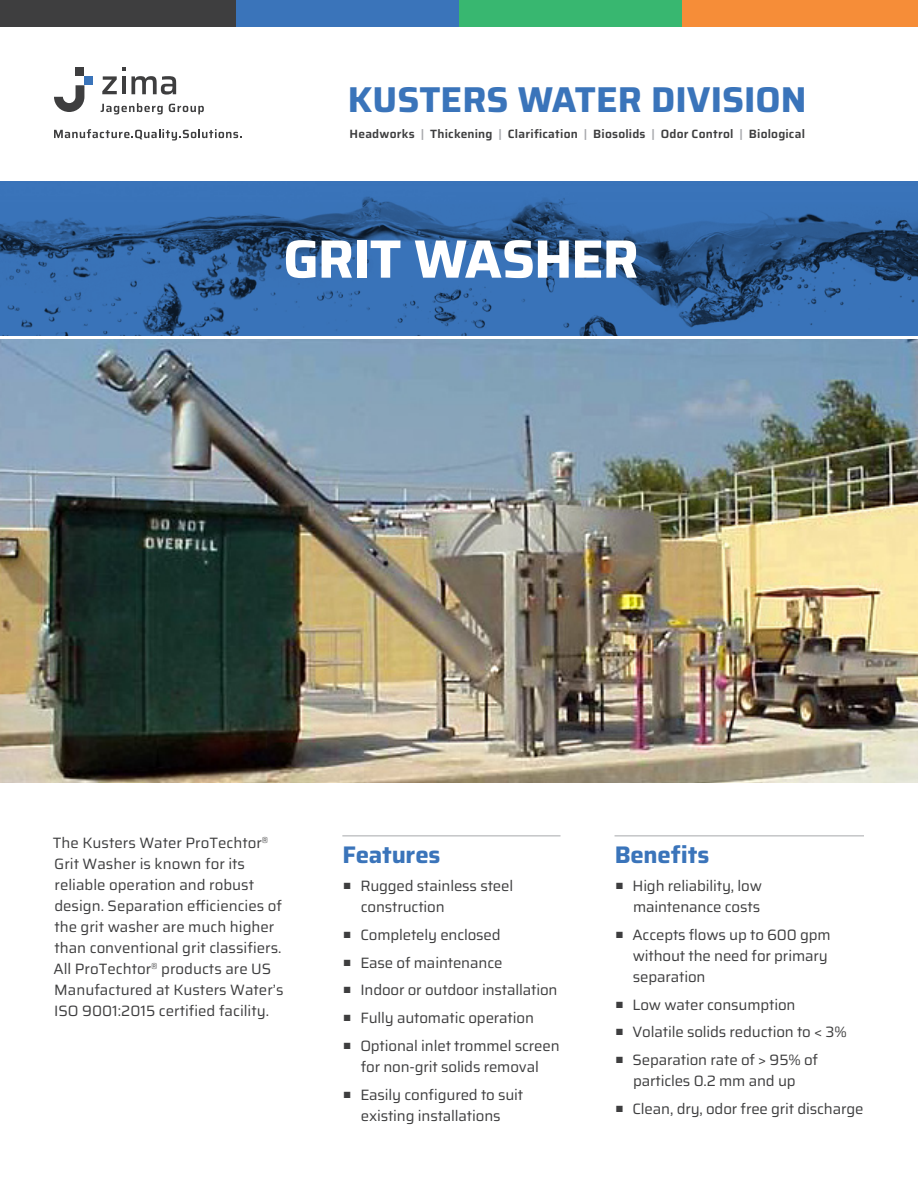
<style>
.page{position:relative;width:918px;height:1188px;background:#fff}
.page>*{position:absolute;margin:0;border:0;box-sizing:border-box;transform-origin:0 0}
.t1{font:700 54px "Saira";letter-spacing:-.02em;color:#fff}
.t2{font:700 36px "Saira";color:#3a74ba}
.t3{font:700 24px "Saira";letter-spacing:-.01em;color:#3a74ba}
.t4{font:15px/21px "Saira";letter-spacing:-.01em;color:#3e3e3f}
.t5{font:600 12px "Saira";letter-spacing:.015em;color:#3e3e3f}
.s1{color:#a7a8ac}
</style>
<div class="page">
<img style="left:0;top:181px;width:918px;height:154px">
<div style="left:0;top:0;width:237px;height:27px;background:#3e3e3f"></div>
<div style="left:237px;top:0;width:223px;height:27px;background:#3a74ba"></div>
<div style="left:460px;top:0;width:223px;height:27px;background:#38b770"></div>
<div style="left:683px;top:0;width:235px;height:27px;background:#f68d38"></div>
<svg style="left:102px;top:68px;width:74px;height:27px"></svg>
<svg style="left:101px;top:103px;width:62px;height:11px"></svg>
<svg style="left:169px;top:104px;width:35px;height:10px"></svg>
<svg style="left:54px;top:85px;width:30px;height:27px"></svg>
<div style="left:84px;top:76px;width:9px;height:9px;background:#3a74ba"></div>
<div style="left:76px;top:68px;width:8px;height:8px;background:#3e3e3f"></div>
<svg style="left:54px;top:129px;width:188px;height:12px"></svg>
<img style="left:0;top:340px;width:918px;height:442px">
<hr style="left:615px;top:836px;width:249px;height:1px;background:#a7a8ac">
<hr style="left:342px;top:836px;width:219px;height:1px;background:#a7a8ac">
<p class="t2" style="left:348px;top:70px;width:460px">KUSTERS WATER DIVISION</p>
<p class="t5" style="left:350px;top:124px;width:457px">Headworks <span class="s1">|</span> Thickening <span class="s1">|</span> Clarification <span class="s1">|</span> Biosolids <span class="s1">|</span> Odor Control <span class="s1">|</span> Biological</p>
<p class="t1" style="left:283px;top:215px;width:357px">GRIT WASHER</p>
<p class="t4" style="left:53px;top:832px;width:232px">The Kusters Water ProTechtor<sup>®<br></sup>Grit Washer is known for its reliable operation and robust design. Separation efficiencies of the grit washer are much higher than conventional grit classifiers.<br>All ProTechtor<sup>®</sup> products are US<br>Manufactured at Kusters Water’s<br>ISO 9001:2015 certified facility.</p>
<p class="t3" style="left:615px;top:835px;width:96px">Benefits</p>
<p class="t3" style="left:343px;top:835px;width:99px">Features</p>
<p class="t4" style="left:361px;top:875px;width:154px;text-indent:-17px">■ Rugged stainless steel construction</p>
<p class="t4" style="left:344px;top:923px;width:158px">■ Completely enclosed</p>
<p class="t4" style="left:344px;top:951px;width:160px">■ Ease of maintenance</p>
<p class="t4" style="left:344px;top:979px;width:215px">■ Indoor or outdoor installation</p>
<p class="t4" style="left:344px;top:1007px;width:192px">■ Fully automatic operation</p>
<p class="t4" style="left:344px;top:1034px;width:217px;text-align:center">■ Optional inlet trommel screen for non-grit solids removal</p>
<p class="t4" style="left:344px;top:1083px;width:181px;text-align:center">■ Easily configured to suit existing installations</p>
<p class="t4" style="left:616px;top:875px;width:147px;text-align:right">■ High reliability, low maintenance costs</p>
<p class="t4" style="left:633px;top:923px;width:199px;text-indent:-17px">■ Accepts flows up to 600 gpm without the need for primary separation</p>
<p class="t4" style="left:616px;top:993px;width:181px">■ Low water consumption</p>
<p class="t4" style="left:616px;top:1021px;width:232px">■ Volatile solids reduction to &lt; 3%</p>
<p class="t4" style="left:616px;top:1049px;width:204px;text-align:center">■ Separation rate of &gt; 95% of particles 0.2 mm and up</p>
<p class="t4" style="left:616px;top:1097px;width:249px">■ Clean, dry, odor free grit discharge</p>
</div>
